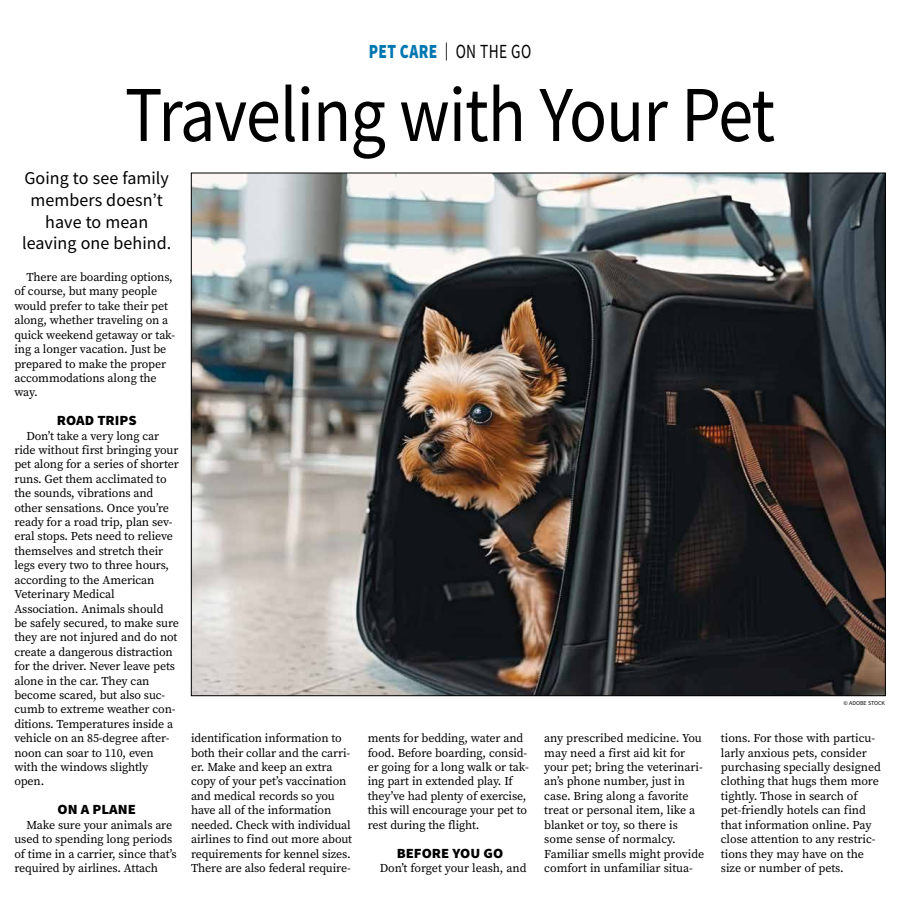
<style>
.page{position:relative;width:900px;height:908px;background:#fff}
.page>*{position:absolute;margin:0;border:0;box-sizing:border-box;transform-origin:0 0}
.t1{font:79.2px "Source Sans Pro";letter-spacing:-.015em;color:#000;scale:.89 1}
.t2{font:900 20px "Source Sans Pro";letter-spacing:.025em;color:#0077b1;scale:.77 1}
.t3{font:18px/21.6px "Source Sans Pro";letter-spacing:.005em;color:#000;text-align:center}
.t4{font:900 14px "Source Sans Pro";color:#000;scale:1.05 1}
.t5{font:12px/14.4px "Source Serif Pro";letter-spacing:-.01em;color:#000}
.t6{font:6px "Source Sans Pro";color:#000}
.s1{font-weight:400;font-size:18px;color:#000}
.s2{font-weight:400;color:#000}
</style>
<div class="page">
<img style="left:193px;top:175px;width:691px;height:518px">
<h2 class="t2" style="left:369px;top:38px;width:213px">PET CARE <span class="s1">|</span> <span class="s2">ON THE GO</span></h2>
<h1 class="t1" style="left:125px;top:64px;width:732px">Traveling with Your Pet</h1>
<h3 class="t3" style="left:22px;top:167px;width:151px">Going to see family members doesn’t have to mean leaving one behind.</h3>
<p class="t5" style="left:14px;top:270px;width:162px;text-indent:12px">There are boarding options, of course, but many people would prefer to take their pet along, whether traveling on a quick weekend getaway or tak&shy;ing a longer vacation. Just be prepared to make the proper accommodations along the way.</p>
<p class="t4" style="left:57px;top:410px;width:78px">ROAD TRIPS</p>
<p class="t5" style="left:14px;top:428px;width:166px;text-indent:12px">Don’t take a very long car ride without first bringing your pet along for a series of shorter runs. Get them acclimated to the sounds, vibrations and other sensations. Once you’re ready for a road trip, plan sev&shy;eral stops. Pets need to relieve themselves and stretch their legs every two to three hours, according to the American<br>Veterinary Medical<br>Association. Animals should be safely secured, to make sure they are not injured and do not create a dangerous distraction for the driver. Never leave pets alone in the car. They can become scared, but also suc&shy;cumb to extreme weather con&shy;ditions. Temperatures inside a vehicle on an 85-degree after&shy;noon can soar to 110, even with the windows slightly open.</p>
<p class="t4" style="left:58px;top:799px;width:76px">ON A PLANE</p>
<p class="t5" style="left:14px;top:817px;width:164px;text-indent:12px">Make sure your animals are used to spending long periods of time in a carrier, since that’s required by airlines. Attach</p>
<p class="t5" style="left:191px;top:730px;width:163px">identification information to both their collar and the carri&shy;er. Make and keep an extra copy of your pet’s vaccination and medical records so you have all of the information needed. Check with individual airlines to find out more about requirements for kennel sizes.<br>There are also federal require-</p>
<p class="t5" style="left:368px;top:730px;width:163px">ments for bedding, water and food. Before boarding, consid&shy;er going for a long walk or tak&shy;ing part in extended play. If they’ve had plenty of exercise, this will encourage your pet to rest during the flight.</p>
<p class="t4" style="left:397px;top:842px;width:103px">BEFORE YOU GO</p>
<p class="t5" style="left:380px;top:860px;width:148px">Don’t forget your leash, and</p>
<p class="t6" style="left:844px;top:699px;width:43px">© ADOBE STOCK</p>
<p class="t5" style="left:544px;top:730px;width:162px">any prescribed medicine. You may need a first aid kit for your pet; bring the veterinari&shy;an’s phone number, just in case. Bring along a favorite treat or personal item, like a blanket or toy, so there is some sense of normalcy.<br>Familiar smells might provide comfort in unfamiliar situa-</p>
<p class="t5" style="left:721px;top:730px;width:161px">tions. For those with particu&shy;larly anxious pets, consider purchasing specially designed clothing that hugs them more tightly. Those in search of pet-friendly hotels can find that information online. Pay close attention to any restric&shy;tions they may have on the size or number of pets.</p>
</div>
